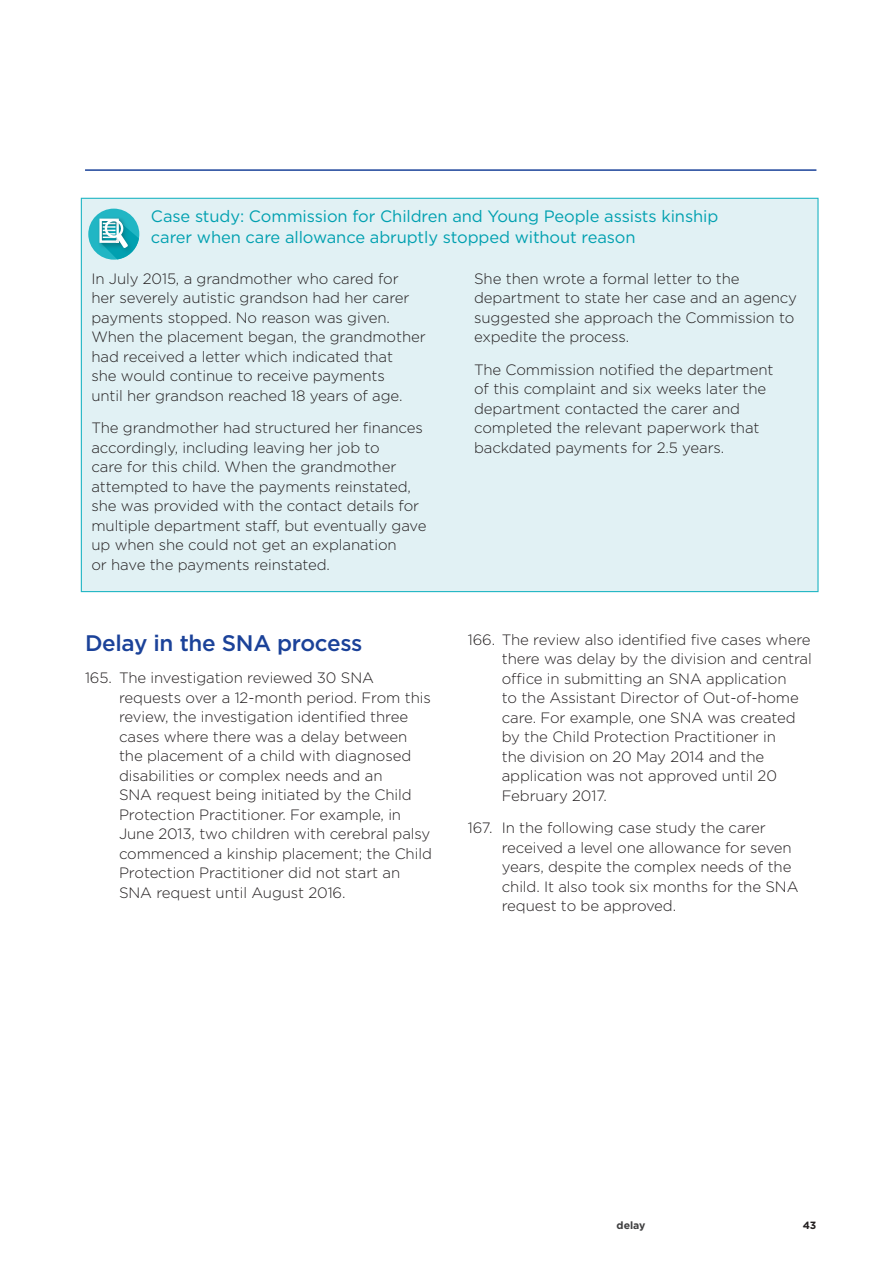
<style>
.page{position:relative;width:893px;height:1263px;background:#fff}
.page>*{position:absolute;margin:0;border:0;box-sizing:border-box;transform-origin:0 0}
.t1{font:500 22.5px "Gotham";letter-spacing:-.015em;color:#1b4299}
.t2{font:16.5px/21px "Gotham";letter-spacing:-.005em;color:#00a0b0}
.t3{font:300 15px/19.5px "Gotham";letter-spacing:-.005em;color:#231f20}
.t4{font:700 10.5px "Gotham";color:#3e3e3f}
.t5{font:700 10.5px "Gotham";color:#231f20}
</style>
<div class="page">
<hr style="left:85px;top:169px;width:731px;height:2px;background:#1b4299">
<div style="left:81px;top:198px;width:738px;height:394px;background:#e1f1f4;border:1px solid #21b6c4"></div>
<svg style="left:88px;top:209px;width:51px;height:51px"></svg>
<p class="t2" style="left:151px;top:206px;width:569px">Case study: Commission for Children and Young People assists kinship carer when care allowance abruptly stopped without reason</p>
<p class="t3" style="left:91px;top:269px;width:336px">In July 2015, a grandmother who cared for her severely autistic grandson had her carer payments stopped. No reason was given.<br>When the placement began, the grandmother had received a letter which indicated that<br>she would continue to receive payments<br>until her grandson reached 18 years of age.</p>
<p class="t3" style="left:91px;top:418px;width:337px">The grandmother had structured her finances accordingly, including leaving her job to<br>care for this child. When the grandmother attempted to have the payments reinstated, she was provided with the contact details for multiple department staff, but eventually gave up when she could not get an explanation<br>or have the payments reinstated.</p>
<p class="t3" style="left:474px;top:269px;width:324px">She then wrote a formal letter to the department to state her case and an agency suggested she approach the Commission to expedite the process.</p>
<p class="t3" style="left:474px;top:359px;width:301px">The Commission notified the department of this complaint and six weeks later the department contacted the carer and completed the relevant paperwork that backdated payments for 2.5 years.</p>
<h1 class="t1" style="left:85px;top:630px;width:279px">Delay in the SNA process</h1>
<p class="t3" style="left:119px;top:668px;width:314px;text-indent:-34px">165. The investigation reviewed 30 SNA requests over a 12-month period. From this review, the investigation identified three cases where there was a delay between the placement of a child with diagnosed disabilities or complex needs and an<br>SNA request being initiated by the Child Protection Practitioner. For example, in June 2013, two children with cerebral palsy commenced a kinship placement; the Child Protection Practitioner did not start an SNA request until August 2016.</p>
<p class="t3" style="left:502px;top:629px;width:311px;text-indent:-34px">166. The review also identified five cases where there was delay by the division and central office in submitting an SNA application<br>to the Assistant Director of Out-of-home care. For example, one SNA was created by the Child Protection Practitioner in<br>the division on 20 May 2014 and the application was not approved until 20<br>February 2017.</p>
<p class="t3" style="left:502px;top:818px;width:298px;text-indent:-34px">167. In the following case study the carer received a level one allowance for seven years, despite the complex needs of the child. It also took six months for the SNA request to be approved.</p>
<p class="t4" style="left:617px;top:1219px;width:30px">delay</p>
<p class="t5" style="left:803px;top:1219px;width:15px">43</p>
</div>
